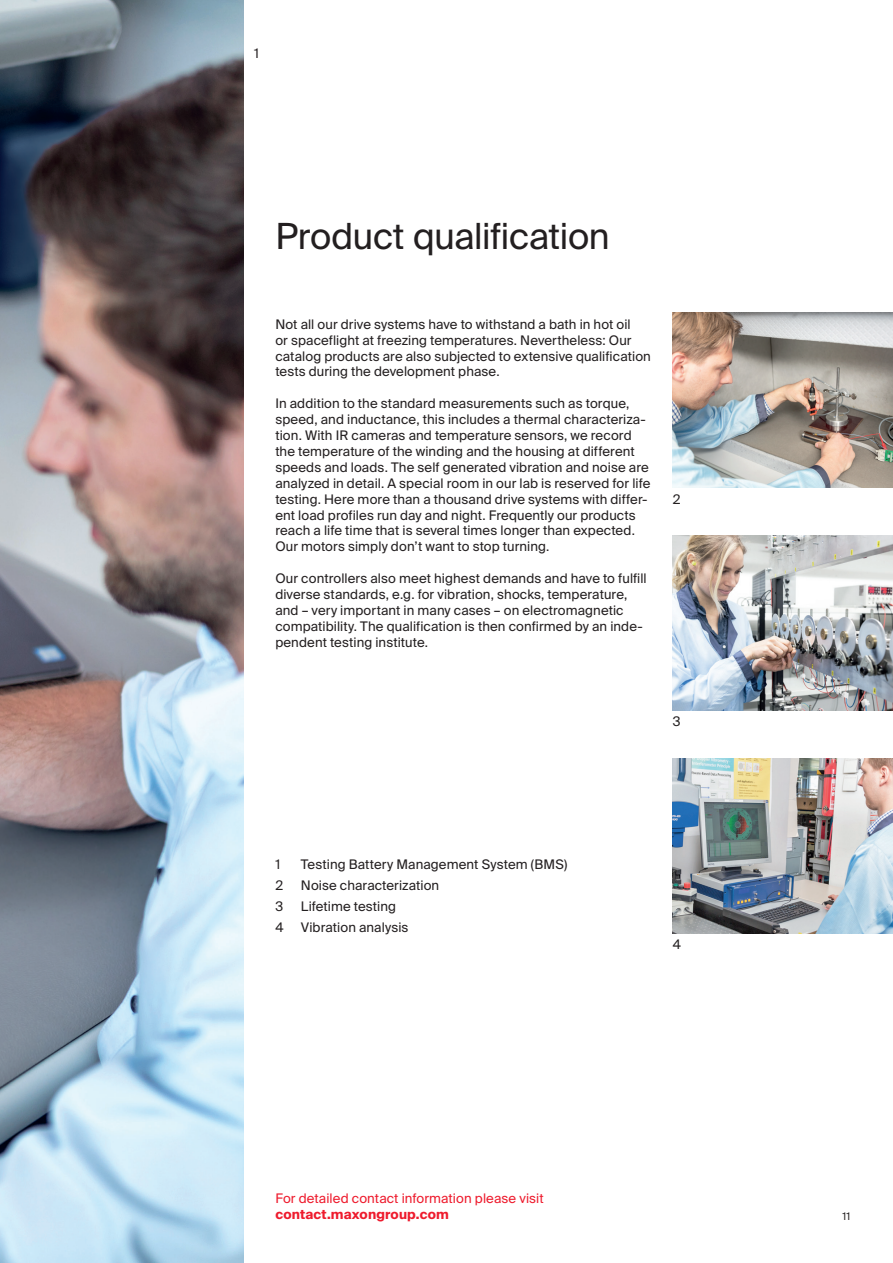
<style>
.page{position:relative;width:893px;height:1263px;background:#fff}
.page>*{position:absolute;margin:0;border:0;box-sizing:border-box;transform-origin:0 0}
.t1{font:36px "Suisse Intl";letter-spacing:-.01em;color:#231f20}
.t2{font:13.2px/15.9px "Suisse Intl";letter-spacing:.01em;color:#231f20}
.t3{font:13.2px "Suisse Intl";letter-spacing:.01em;color:#ee1b2d}
.t4{font:700 13.2px "Suisse Intl";letter-spacing:.01em;color:#ee1b2d}
.t5{font:10.5px "Suisse Intl";color:#231f20}
</style>
<div class="page">
<img style="left:673px;top:535px;width:220px;height:175px">
<img style="left:673px;top:313px;width:220px;height:175px">
<img style="left:673px;top:758px;width:220px;height:175px">
<img style="left:0;top:0;width:243px;height:1263px">
<p class="t2" style="left:254px;top:46px;width:6px">1</p>
<h1 class="t1" style="left:275px;top:216px;width:336px">Product qualification</h1>
<p class="t2" style="left:275px;top:316px;width:377px">Not all our drive systems have to withstand a bath in hot oil<br>or spaceflight at freezing temperatures. Nevertheless: Our catalog products are also subjected to extensive qualification tests during the development phase.</p>
<p class="t2" style="left:275px;top:396px;width:377px">In addition to the standard measurements such as torque, speed, and inductance, this includes a thermal characteriza&shy;tion. With IR cameras and temperature sensors, we record the temperature of the winding and the housing at different speeds and loads. The self generated vibration and noise are analyzed in detail. A special room in our lab is reserved for life testing. Here more than a thousand drive systems with differ&shy;ent load profiles run day and night. Frequently our products reach a life time that is several times longer than expected.<br>Our motors simply don’t want to stop turning.</p>
<p class="t2" style="left:275px;top:571px;width:373px">Our controllers also meet highest demands and have to fulfill diverse standards, e.g. for vibration, shocks, temperature, and – very important in many cases – on electromagnetic compatibility. The qualification is then confirmed by an inde&shy;pendent testing institute.</p>
<p class="t2" style="left:673px;top:491px;width:9px">2</p>
<p class="t2" style="left:673px;top:714px;width:9px">3</p>
<p class="t2" style="left:275px;top:856px;width:6px">1</p>
<p class="t2" style="left:301px;top:856px;width:268px">Testing Battery Management System (BMS)</p>
<p class="t2" style="left:275px;top:877px;width:9px">2</p>
<p class="t2" style="left:301px;top:877px;width:140px">Noise characterization</p>
<p class="t2" style="left:275px;top:898px;width:9px">3</p>
<p class="t2" style="left:301px;top:898px;width:97px">Lifetime testing</p>
<p class="t2" style="left:275px;top:919px;width:10px">4</p>
<p class="t2" style="left:301px;top:919px;width:109px">Vibration analysis</p>
<p class="t2" style="left:673px;top:936px;width:10px">4</p>
<p class="t3" style="left:275px;top:1191px;width:270px">For detailed contact information please visit</p>
<p class="t4" style="left:275px;top:1207px;width:175px">contact.maxongroup.com</p>
<p class="t5" style="left:842px;top:1211px;width:9px">11</p>
</div>
